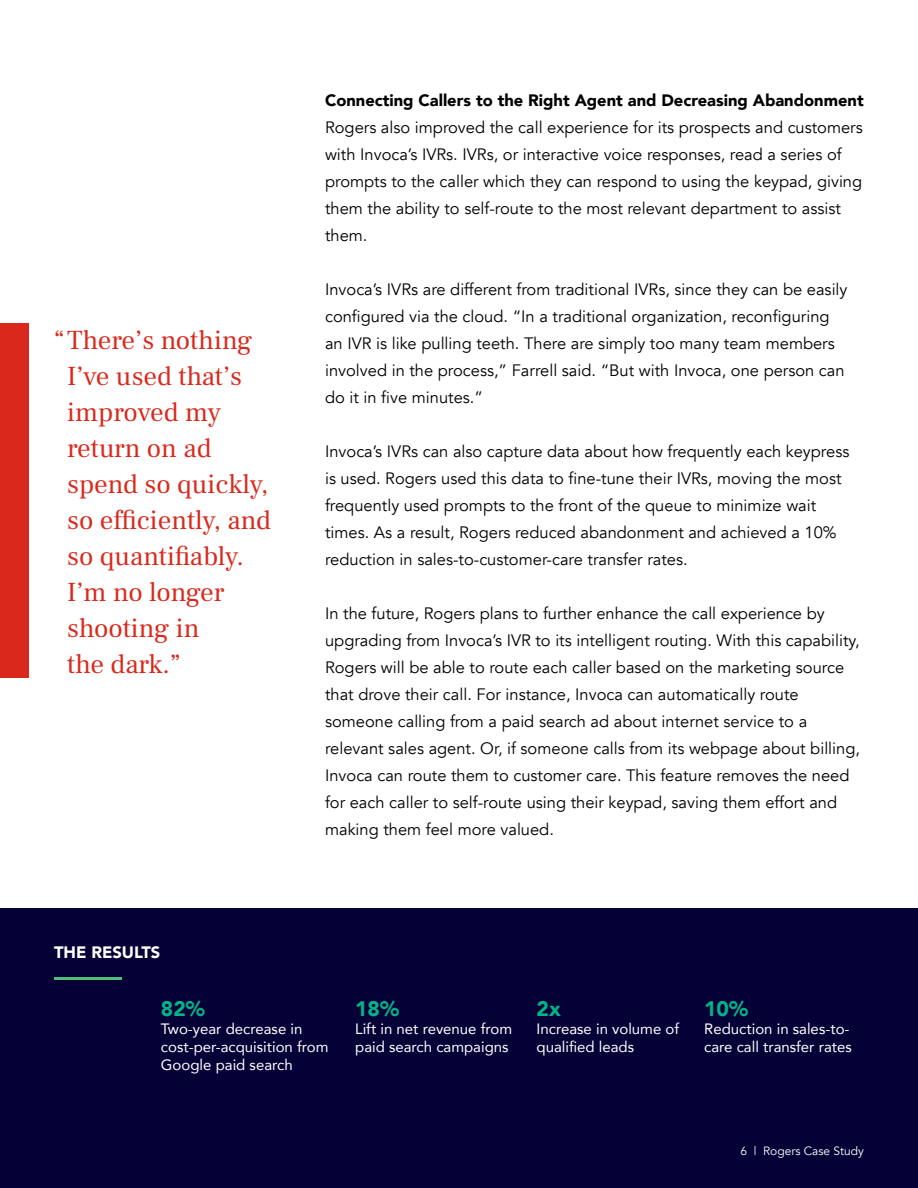
<style>
.page{position:relative;width:918px;height:1188px;background:#fff}
.page>*{position:absolute;margin:0;border:0;box-sizing:border-box;transform-origin:0 0}
.t1{font:27px/36px "Frank Ruhl Libre";color:#da291c}
.t2{font:900 21px "Avenir";color:#02b388}
.t3{font:16.5px/27px "Avenir";color:#000}
.t4{font:900 16.5px "Avenir";color:#000}
.t5{font:900 16.5px "Avenir";color:#fff}
.t6{font:15px/18px "Avenir";color:#fff}
.t7{font:12px "Avenir";color:#fff}
</style>
<div class="page">
<div style="left:0;top:909px;width:918px;height:279px;background:#050036"></div>
<hr style="left:54px;top:977px;width:68px;height:3px;background:#4ebb78">
<div style="left:0;top:323px;width:29px;height:354px;background:#da291c"></div>
<h1 class="t1" style="left:67px;top:322px;width:205px;text-indent:-13px">“There’s nothing<br>I’ve used that’s improved my return on ad spend so quickly, so efficiently, and so quantifiably.<br>I’m no longer shooting in<br>the dark.”</h1>
<p class="t5" style="left:54px;top:938px;width:108px">THE RESULTS</p>
<p class="t4" style="left:325px;top:86px;width:540px">Connecting Callers to the Right Agent and Decreasing Abandonment</p>
<p class="t3" style="left:325px;top:114px;width:539px">Rogers also improved the call experience for its prospects and customers with Invoca’s IVRs. IVRs, or interactive voice responses, read a series of prompts to the caller which they can respond to using the keypad, giving them the ability to self-route to the most relevant department to assist them.</p>
<p class="t3" style="left:325px;top:276px;width:524px">Invoca’s IVRs are different from traditional IVRs, since they can be easily configured via the cloud. “In a traditional organization, reconfiguring an IVR is like pulling teeth. There are simply too many team members involved in the process,” Farrell said. “But with Invoca, one person can do it in five minutes.”</p>
<p class="t3" style="left:325px;top:438px;width:526px">Invoca’s IVRs can also capture data about how frequently each keypress is used. Rogers used this data to fine-tune their IVRs, moving the most frequently used prompts to the front of the queue to minimize wait times. As a result, Rogers reduced abandonment and achieved a 10% reduction in sales-to-customer-care transfer rates.</p>
<p class="t3" style="left:325px;top:600px;width:537px">In the future, Rogers plans to further enhance the call experience by upgrading from Invoca’s IVR to its intelligent routing. With this capability, Rogers will be able to route each caller based on the marketing source that drove their call. For instance, Invoca can automatically route someone calling from a paid search ad about internet service to a relevant sales agent. Or, if someone calls from its webpage about billing, Invoca can route them to customer care. This feature removes the need for each caller to self-route using their keypad, saving them effort and making them feel more valued.</p>
<p class="t2" style="left:161px;top:991px;width:45px">82%</p>
<p class="t6" style="left:161px;top:1019px;width:169px">Two-year decrease in cost-per-acquisition from<br>Google paid search</p>
<p class="t2" style="left:355px;top:991px;width:45px">18%</p>
<p class="t6" style="left:355px;top:1019px;width:159px">Lift in net revenue from paid search campaigns</p>
<p class="t2" style="left:537px;top:991px;width:26px">2x</p>
<p class="t6" style="left:537px;top:1019px;width:144px">Increase in volume of qualified leads</p>
<p class="t2" style="left:704px;top:991px;width:45px">10%</p>
<p class="t6" style="left:704px;top:1019px;width:149px">Reduction in sales-to&shy;care call transfer rates</p>
<p class="t7" style="left:741px;top:1144px;width:125px">6 | Rogers Case Study</p>
</div>
